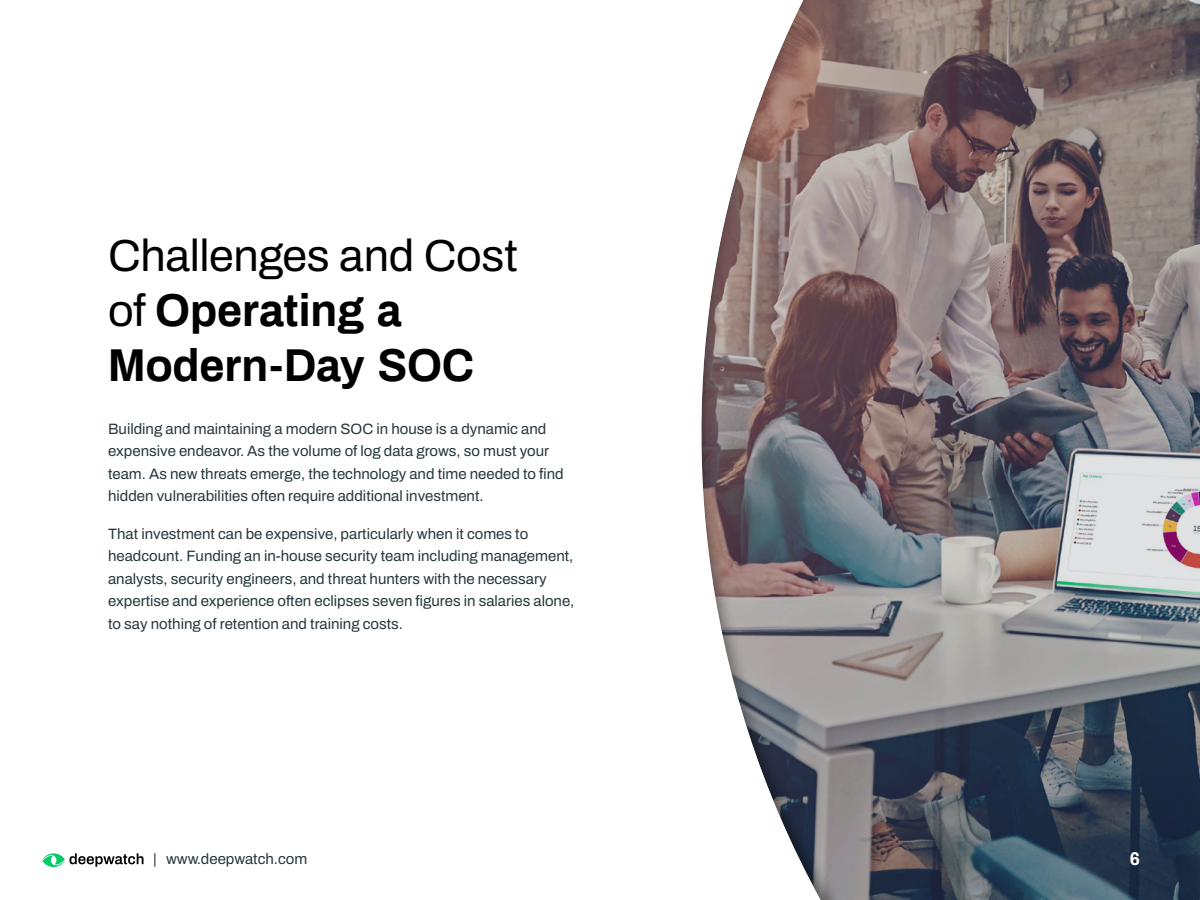
<style>
.page{position:relative;width:1200px;height:900px;background:#fff}
.page>*{position:absolute;margin:0;border:0;box-sizing:border-box;transform-origin:0 0}
.t1{font:700 45px/55.5px "Archivo";letter-spacing:-.01em;color:#000}
.t2{font:700 18px "Archivo";color:#fff}
.t3{font:600 15px/22.5px "Archivo";color:#27373c}
.s1{font-weight:600}
</style>
<div class="page">
<svg style="left:42px;top:853px;width:102px;height:14px"></svg>
<div style="left:700px;top:0;width:500px;height:900px;background:#000;opacity:.55"></div>
<h1 class="t1" style="left:108px;top:225px;width:411px"><span class="s1">Challenges and Cost of</span> Operating a<br>Modern-Day SOC</h1>
<p class="t3" style="left:108px;top:417px;width:457px">Building and maintaining a modern SOC in house is a dynamic and expensive endeavor. As the volume of log data grows, so must your team. As new threats emerge, the technology and time needed to find hidden vulnerabilities often require additional investment.</p>
<p class="t3" style="left:108px;top:522px;width:468px">That investment can be expensive, particularly when it comes to headcount. Funding an in-house security team including management, analysts, security engineers, and threat hunters with the necessary expertise and experience often eclipses seven figures in salaries alone, to say nothing of retention and training costs.</p>
<p class="t3" style="left:153px;top:847px;width:156px">| www.deepwatch.com</p>
<p class="t2" style="left:1130px;top:846px;width:12px">6</p>
</div>
